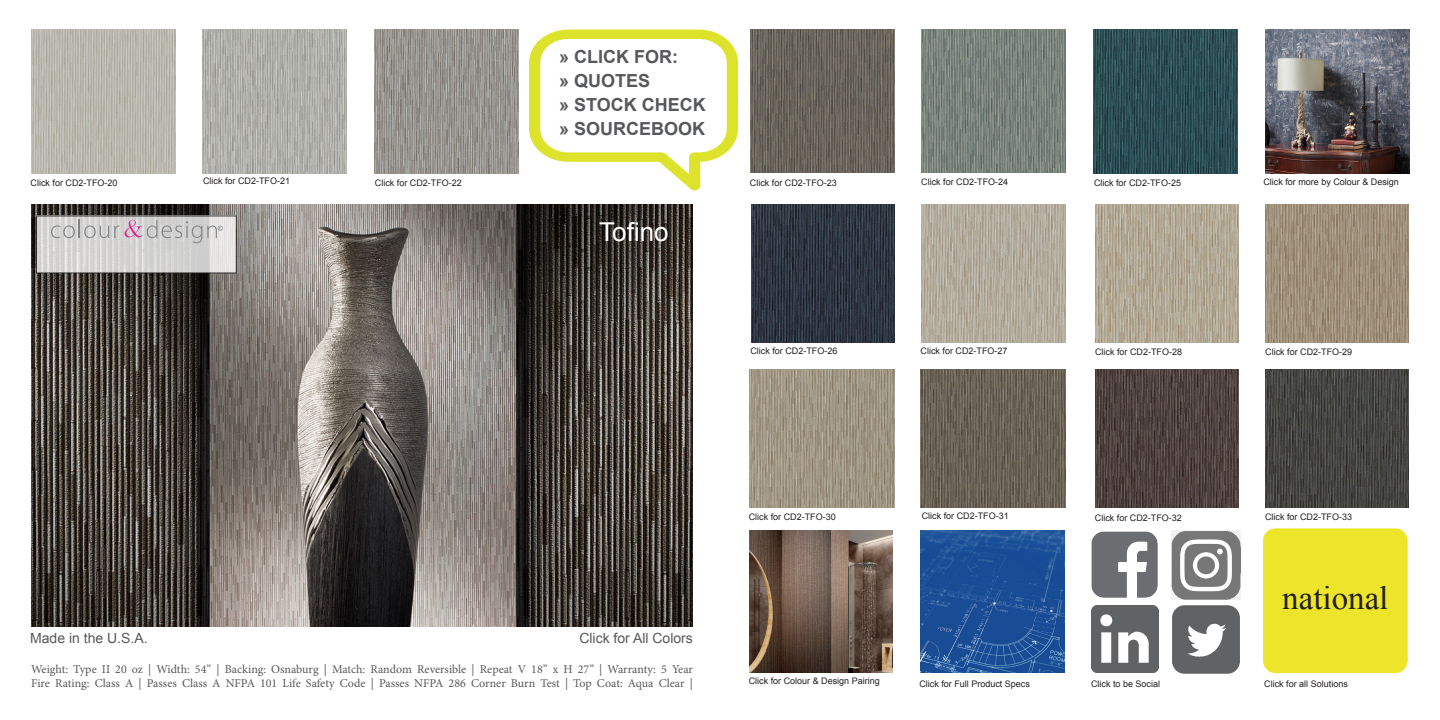
<style>
.page{position:relative;width:1440px;height:720px;background:#fff}
.page>*{position:absolute;margin:0;border:0;box-sizing:border-box;transform-origin:0 0}
.t1{font:33px "Times New Roman";color:#231f20}
.t2{font:26px "Arial";color:#fff}
.t3{font:700 18px "Arial";color:#57585a}
.t4{font:14px "Arial";color:#57585a}
.t5{font:12px "Minion Pro";color:#57585a}
.t6{font:9px "Arial";color:#231f20}
</style>
<div class="page">
<img style="left:31px;top:204px;width:662px;height:422px">
<div style="left:1263px;top:528px;width:145px;height:145px;background:#ede52a;border-radius:12px"></div>
<img style="left:31px;top:29px;width:144px;height:144px">
<img style="left:203px;top:29px;width:144px;height:144px">
<img style="left:374px;top:29px;width:144px;height:144px">
<img style="left:750px;top:29px;width:144px;height:144px">
<img style="left:921px;top:29px;width:144px;height:144px">
<img style="left:1094px;top:29px;width:144px;height:144px">
<img style="left:1091px;top:531px;width:67px;height:67px">
<img style="left:1172px;top:531px;width:68px;height:66px">
<img style="left:1091px;top:605px;width:68px;height:68px">
<img style="left:1171px;top:597px;width:70px;height:77px">
<img style="left:921px;top:531px;width:144px;height:141px">
<img style="left:751px;top:204px;width:143px;height:139px">
<img style="left:749px;top:369px;width:145px;height:139px">
<img style="left:921px;top:369px;width:145px;height:139px">
<img style="left:921px;top:204px;width:145px;height:139px">
<svg style="left:529px;top:30px;width:209px;height:160px"></svg>
<svg style="left:38px;top:217px;width:197px;height:54px;background:#d8d7d6"></svg>
<svg style="left:51px;top:220px;width:68px;height:18px"></svg>
<svg style="left:125px;top:220px;width:98px;height:23px;background:#ccc6c9"></svg>
<img style="left:1096px;top:204px;width:143px;height:139px">
<img style="left:1266px;top:204px;width:143px;height:139px">
<img style="left:1095px;top:369px;width:143px;height:139px">
<img style="left:1266px;top:369px;width:143px;height:139px">
<img style="left:1266px;top:29px;width:143px;height:144px">
<img style="left:749px;top:531px;width:144px;height:141px">
<p class="t3" style="left:559px;top:45px;width:120px">» CLICK FOR:</p>
<p class="t3" style="left:559px;top:69px;width:93px">» QUOTES</p>
<p class="t3" style="left:559px;top:93px;width:148px">» STOCK CHECK</p>
<p class="t3" style="left:559px;top:117px;width:148px">» SOURCEBOOK</p>
<p class="t6" style="left:31px;top:177px;width:89px">Click for CD2-TFO-20</p>
<p class="t6" style="left:203px;top:175px;width:89px">Click for CD2-TFO-21</p>
<p class="t6" style="left:375px;top:177px;width:89px">Click for CD2-TFO-22</p>
<p class="t6" style="left:750px;top:176px;width:89px">Click for CD2-TFO-23</p>
<p class="t6" style="left:921px;top:176px;width:89px">Click for CD2-TFO-24</p>
<p class="t6" style="left:1094px;top:176px;width:89px">Click for CD2-TFO-25</p>
<p class="t6" style="left:1263px;top:176px;width:137px">Click for more by Colour &amp; Design</p>
<p class="t2" style="left:599px;top:215px;width:71px">Tofino</p>
<p class="t6" style="left:750px;top:345px;width:89px">Click for CD2-TFO-26</p>
<p class="t6" style="left:921px;top:345px;width:89px">Click for CD2-TFO-27</p>
<p class="t6" style="left:1095px;top:346px;width:89px">Click for CD2-TFO-28</p>
<p class="t6" style="left:1265px;top:346px;width:89px">Click for CD2-TFO-29</p>
<p class="t4" style="left:30px;top:629px;width:119px">Made in the U.S.A.</p>
<p class="t4" style="left:579px;top:629px;width:115px">Click for All Colors</p>
<p class="t5" style="left:31px;top:661px;width:663px">Weight: Type II 20 oz | Width: 54” | Backing: Osnaburg | Match: Random Reversible | Repeat V 18” x H 27” | Warranty: 5 Year</p>
<p class="t5" style="left:31px;top:675px;width:663px">Fire Rating: Class A | Passes Class A NFPA 101 Life Safety Code | Passes NFPA 286 Corner Burn Test | Top Coat: Aqua Clear |</p>
<p class="t6" style="left:749px;top:510px;width:89px">Click for CD2-TFO-30</p>
<p class="t6" style="left:922px;top:510px;width:89px">Click for CD2-TFO-31</p>
<p class="t6" style="left:1095px;top:511px;width:89px">Click for CD2-TFO-32</p>
<p class="t6" style="left:1265px;top:511px;width:89px">Click for CD2-TFO-33</p>
<p class="t1" style="left:1282px;top:576px;width:108px">national</p>
<p class="t6" style="left:749px;top:675px;width:133px">Click for Colour &amp; Design Pairing</p>
<p class="t6" style="left:919px;top:678px;width:112px">Click for Full Product Specs</p>
<p class="t6" style="left:1091px;top:678px;width:71px">Click to be Social</p>
<p class="t6" style="left:1264px;top:678px;width:85px">Click for all Solutions</p>
</div>
